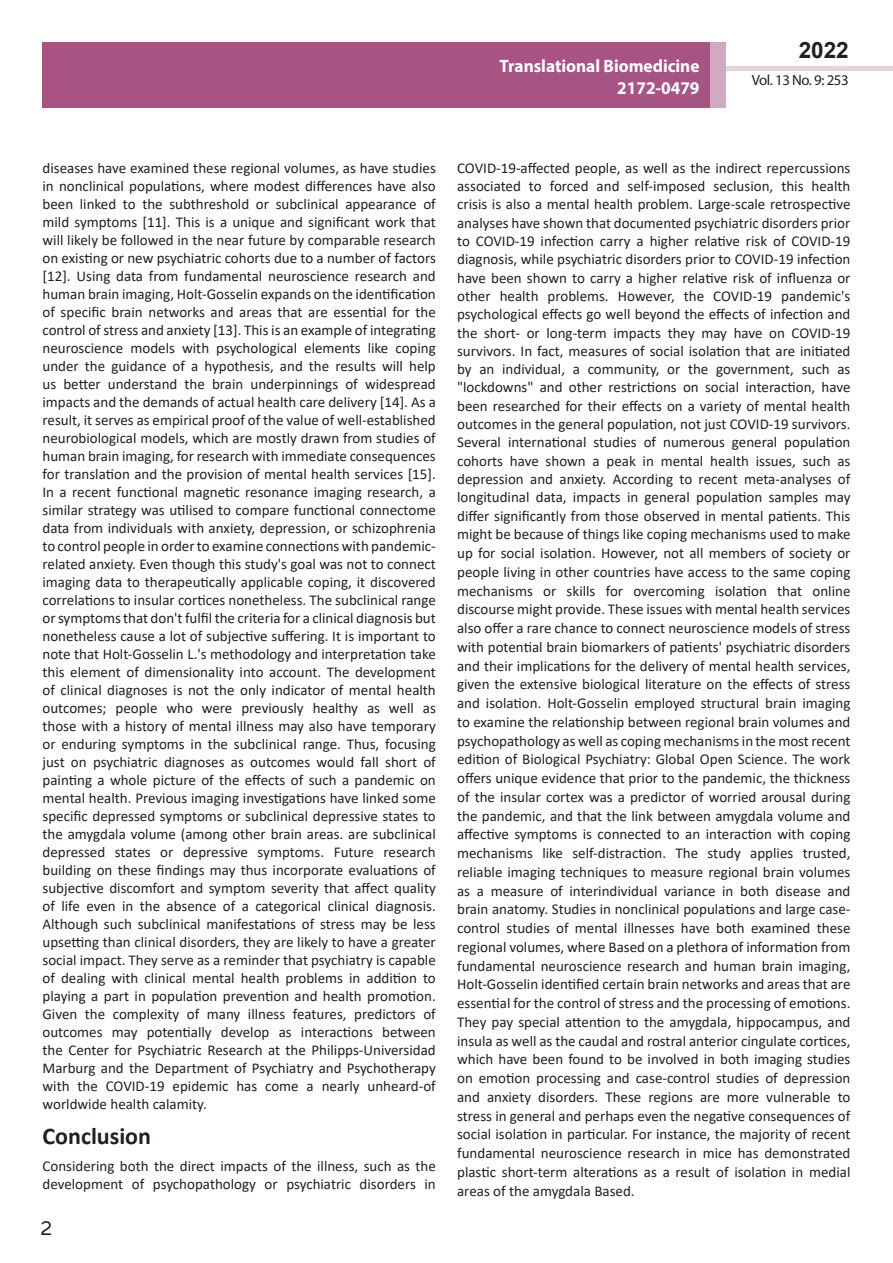
<style>
.page{position:relative;width:893px;height:1263px;background:#fff}
.page>*{position:absolute;margin:0;border:0;box-sizing:border-box;transform-origin:0 0}
.t1{font:25.5px "Tunga";color:#231f20}
.side-heading{font:700 24px "Calibri";color:#231f20}
.t2{font:700 22.5px "Arial";color:#231f20}
.t3{font:700 18px/21.6px "Myriad Pro";color:#fff;text-align:right;scale:.96 1}
.body_text{font:15px/18.6px "Calibri";color:#231f20;text-align:justify}
.t4{font:14.85px "Myriad Pro";letter-spacing:-.03em;color:#231f20}
</style>
<div class="page">
<div style="left:722px;top:66px;width:171px;height:5px;background:#e7d2de"></div>
<div style="left:43px;top:42px;width:682px;height:66px;background:#a75484"></div>
<div style="left:710px;top:42px;width:15px;height:66px;background:#d1a9c1"></div>
<p class="t3" style="left:500px;top:55px;width:210px">Translational Biomedicine<br>2172-0479</p>
<h3 class="t2" style="left:799px;top:35px;width:52px">2022</h3>
<p class="t4" style="left:752px;top:71px;width:98px">Vol. 13 No. 9: 253</p>
<p class="body_text" style="left:43px;top:158px;width:395px;line-height:18px">diseases have examined these regional volumes, as have studies in nonclinical populations, where modest differences have also been linked to the subthreshold or subclinical appearance of mild symptoms [11]. This is a unique and significant work that will likely be followed in the near future by comparable research on existing or new psychiatric cohorts due to a number of factors [12]. Using data from fundamental neuroscience research and human brain imaging, Holt-Gosselin expands on the identification of specific brain networks and areas that are essential for the control of stress and anxiety [13]. This is an example of integrating neuroscience models with psychological elements like coping under the guidance of a hypothesis, and the results will help us better understand the brain underpinnings of widespread impacts and the demands of actual health care delivery [14]. As a result, it serves as empirical proof of the value of well-established neurobiological models, which are mostly drawn from studies of human brain imaging, for research with immediate consequences for translation and the provision of mental health services [15].<br>In a recent functional magnetic resonance imaging research, a similar strategy was utilised to compare functional connectome data from individuals with anxiety, depression, or schizophrenia to control people in order to examine connections with pandemic&shy;related anxiety. Even though this study's goal was not to connect imaging data to therapeutically applicable coping, it discovered correlations to insular cortices nonetheless. The subclinical range or symptoms that don't fulfil the criteria for a clinical diagnosis but nonetheless cause a lot of subjective suffering. It is important to note that Holt-Gosselin L.'s methodology and interpretation take this element of dimensionality into account. The development of clinical diagnoses is not the only indicator of mental health outcomes; people who were previously healthy as well as those with a history of mental illness may also have temporary or enduring symptoms in the subclinical range. Thus, focusing just on psychiatric diagnoses as outcomes would fall short of painting a whole picture of the effects of such a pandemic on mental health. Previous imaging investigations have linked some specific depressed symptoms or subclinical depressive states to the amygdala volume (among other brain areas. are subclinical depressed states or depressive symptoms. Future research building on these findings may thus incorporate evaluations of subjective discomfort and symptom severity that affect quality of life even in the absence of a categorical clinical diagnosis.<br>Although such subclinical manifestations of stress may be less upsetting than clinical disorders, they are likely to have a greater social impact. They serve as a reminder that psychiatry is capable of dealing with clinical mental health problems in addition to playing a part in population prevention and health promotion.<br>Given the complexity of many illness features, predictors of outcomes may potentially develop as interactions between the Center for Psychiatric Research at the Philipps-Universidad Marburg and the Department of Psychiatry and Psychotherapy with the COVID-19 epidemic has come a nearly unheard-of worldwide health calamity.</p>
<p class="side-heading" style="left:43px;top:1119px;width:110px">Conclusion</p>
<p class="body_text" style="left:43px;top:1156px;width:395px">Considering both the direct impacts of the illness, such as the development of psychopathology or psychiatric disorders in</p>
<h1 class="t1" style="left:41px;top:1211px;width:13px">2</h1>
<p class="body_text" style="left:457px;top:158px;width:395px">COVID-19-affected people, as well as the indirect repercussions associated to forced and self-imposed seclusion, this health crisis is also a mental health problem. Large-scale retrospective analyses have shown that documented psychiatric disorders prior to COVID-19 infection carry a higher relative risk of COVID-19 diagnosis, while psychiatric disorders prior to COVID-19 infection have been shown to carry a higher relative risk of influenza or other health problems. However, the COVID-19 pandemic's psychological effects go well beyond the effects of infection and the short- or long-term impacts they may have on COVID-19 survivors. In fact, measures of social isolation that are initiated by an individual, a community, or the government, such as "lockdowns" and other restrictions on social interaction, have been researched for their effects on a variety of mental health outcomes in the general population, not just COVID-19 survivors.<br>Several international studies of numerous general population cohorts have shown a peak in mental health issues, such as depression and anxiety. According to recent meta-analyses of longitudinal data, impacts in general population samples may differ significantly from those observed in mental patients. This might be because of things like coping mechanisms used to make up for social isolation. However, not all members of society or people living in other countries have access to the same coping mechanisms or skills for overcoming isolation that online discourse might provide. These issues with mental health services also offer a rare chance to connect neuroscience models of stress with potential brain biomarkers of patients' psychiatric disorders and their implications for the delivery of mental health services, given the extensive biological literature on the effects of stress and isolation. Holt-Gosselin employed structural brain imaging to examine the relationship between regional brain volumes and psychopathology as well as coping mechanisms in the most recent edition of Biological Psychiatry: Global Open Science. The work offers unique evidence that prior to the pandemic, the thickness of the insular cortex was a predictor of worried arousal during the pandemic, and that the link between amygdala volume and affective symptoms is connected to an interaction with coping mechanisms like self-distraction. The study applies trusted, reliable imaging techniques to measure regional brain volumes as a measure of interindividual variance in both disease and brain anatomy. Studies in nonclinical populations and large case&shy;control studies of mental illnesses have both examined these regional volumes, where Based on a plethora of information from fundamental neuroscience research and human brain imaging, Holt-Gosselin identified certain brain networks and areas that are essential for the control of stress and the processing of emotions.<br>They pay special attention to the amygdala, hippocampus, and insula as well as the caudal and rostral anterior cingulate cortices, which have been found to be involved in both imaging studies on emotion processing and case-control studies of depression and anxiety disorders. These regions are more vulnerable to stress in general and perhaps even the negative consequences of social isolation in particular. For instance, the majority of recent fundamental neuroscience research in mice has demonstrated plastic short-term alterations as a result of isolation in medial areas of the amygdala Based.</p>
</div>
